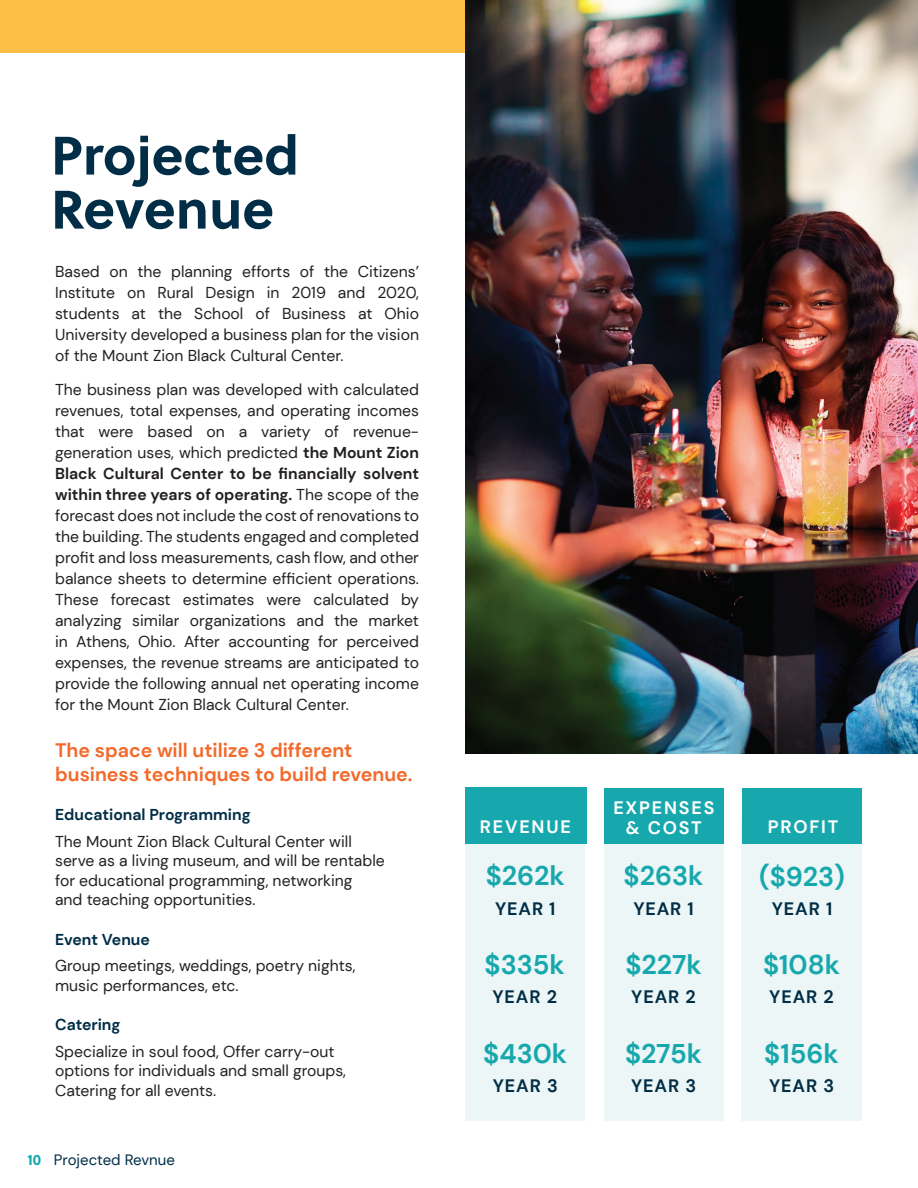
<style>
.page{position:relative;width:918px;height:1188px;background:#fff}
.page>*{position:absolute;margin:0;border:0;box-sizing:border-box;transform-origin:0 0}
.t1{font:700 54px/54px "Soleil";color:#012d46}
.t2{font:700 27px "DM Sans";color:#17a8ad}
.t3{font:700 19.5px/23.4px "DM Sans";color:#f26a2c}
.t4{font:700 18px "DM Sans";letter-spacing:.05em;color:#012d46}
.t5{font:700 18px/19.5px "DM Sans";letter-spacing:.1em;color:#fff;text-align:center}
.t6{font:15.75px/21px "DM Sans";color:#231f20}
.t7{font:700 15.75px "DM Sans";color:#012d46}
.t8{font:15px "DM Sans";color:#012d46}
.s1{font-weight:700}
.s2{font-family:"Soleil";font-weight:700;color:#17a8ad}
</style>
<div class="page">
<div style="left:0;top:0;width:918px;height:52px;background:#fdbe45"></div>
<div style="left:465px;top:821px;width:120px;height:299px;background:#edf6f6"></div>
<div style="left:465px;top:788px;width:121px;height:56px;background:#17a8ad"></div>
<div style="left:604px;top:800px;width:120px;height:321px;background:#edf6f6"></div>
<div style="left:604px;top:788px;width:120px;height:56px;background:#17a8ad"></div>
<div style="left:742px;top:818px;width:120px;height:302px;background:#edf6f6"></div>
<div style="left:742px;top:788px;width:120px;height:56px;background:#17a8ad"></div>
<img style="left:465px;top:0;width:453px;height:754px">
<h1 class="t1" style="left:51px;top:126px;width:250px">Projected<br>Revenue</h1>
<p class="t6" style="left:55px;top:261px;width:365px;text-align:justify">Based on the planning efforts of the Citizens’ Institute on Rural Design in 2019 and 2020, students at the School of Business at Ohio University developed a business plan for the vision of the Mount Zion Black Cultural Center.</p>
<p class="t6" style="left:55px;top:379px;width:365px;text-align:justify">The business plan was developed with calculated revenues, total expenses, and operating incomes that were based on a variety of revenue&shy;generation uses, which predicted <span class="s1">the Mount Zion Black Cultural Center to be financially solvent within three years of operating.</span> The scope of the forecast does not include the cost of renovations to the building. The students engaged and completed profit and loss measurements, cash flow, and other balance sheets to determine efficient operations.<br>These forecast estimates were calculated by analyzing similar organizations and the market in Athens, Ohio. After accounting for perceived expenses, the revenue streams are anticipated to provide the following annual net operating income for the Mount Zion Black Cultural Center.</p>
<p class="t3" style="left:55px;top:739px;width:359px">The space will utilize 3 different business techniques to build revenue.</p>
<p class="t7" style="left:55px;top:805px;width:197px">Educational Programming</p>
<p class="t6" style="left:55px;top:831px;width:331px;line-height:19.5px">The Mount Zion Black Cultural Center will serve as a living museum, and will be rentable for educational programming, networking<br>and teaching opportunities.</p>
<p class="t7" style="left:55px;top:930px;width:96px">Event Venue</p>
<p class="t6" style="left:55px;top:956px;width:302px;line-height:19.5px">Group meetings, weddings, poetry nights, music performances, etc.</p>
<p class="t7" style="left:55px;top:1015px;width:67px">Catering</p>
<p class="t6" style="left:55px;top:1041px;width:292px;line-height:19.5px">Specialize in soul food, Offer carry-out options for individuals and small groups,<br>Catering for all events.</p>
<p class="t8" style="left:28px;top:1151px;width:149px"><span class="s2">10</span> Projected Revnue</p>
<p class="t5" style="left:480px;top:817px;width:93px">REVENUE</p>
<h2 class="t2" style="left:486px;top:859px;width:81px">$262k</h2>
<p class="t4" style="left:495px;top:897px;width:62px">YEAR 1</p>
<h2 class="t2" style="left:485px;top:948px;width:82px">$335k</h2>
<p class="t4" style="left:492px;top:986px;width:66px">YEAR 2</p>
<h2 class="t2" style="left:483px;top:1036px;width:86px">$430k</h2>
<p class="t4" style="left:493px;top:1075px;width:66px">YEAR 3</p>
<p class="t5" style="left:613px;top:798px;width:103px">EXPENSES &amp; COST</p>
<h2 class="t2" style="left:624px;top:859px;width:82px">$263k</h2>
<p class="t4" style="left:633px;top:897px;width:62px">YEAR 1</p>
<h2 class="t2" style="left:625px;top:948px;width:78px">$227k</h2>
<p class="t4" style="left:631px;top:986px;width:66px">YEAR 2</p>
<h2 class="t2" style="left:625px;top:1036px;width:79px">$275k</h2>
<p class="t4" style="left:631px;top:1075px;width:66px">YEAR 3</p>
<p class="t5" style="left:768px;top:817px;width:72px">PROFIT</p>
<h2 class="t2" style="left:759px;top:859px;width:88px">($923)</h2>
<p class="t4" style="left:772px;top:898px;width:62px">YEAR 1</p>
<h2 class="t2" style="left:763px;top:948px;width:78px">$108k</h2>
<p class="t4" style="left:769px;top:986px;width:66px">YEAR 2</p>
<h2 class="t2" style="left:764px;top:1036px;width:76px">$156k</h2>
<p class="t4" style="left:769px;top:1075px;width:66px">YEAR 3</p>
</div>
